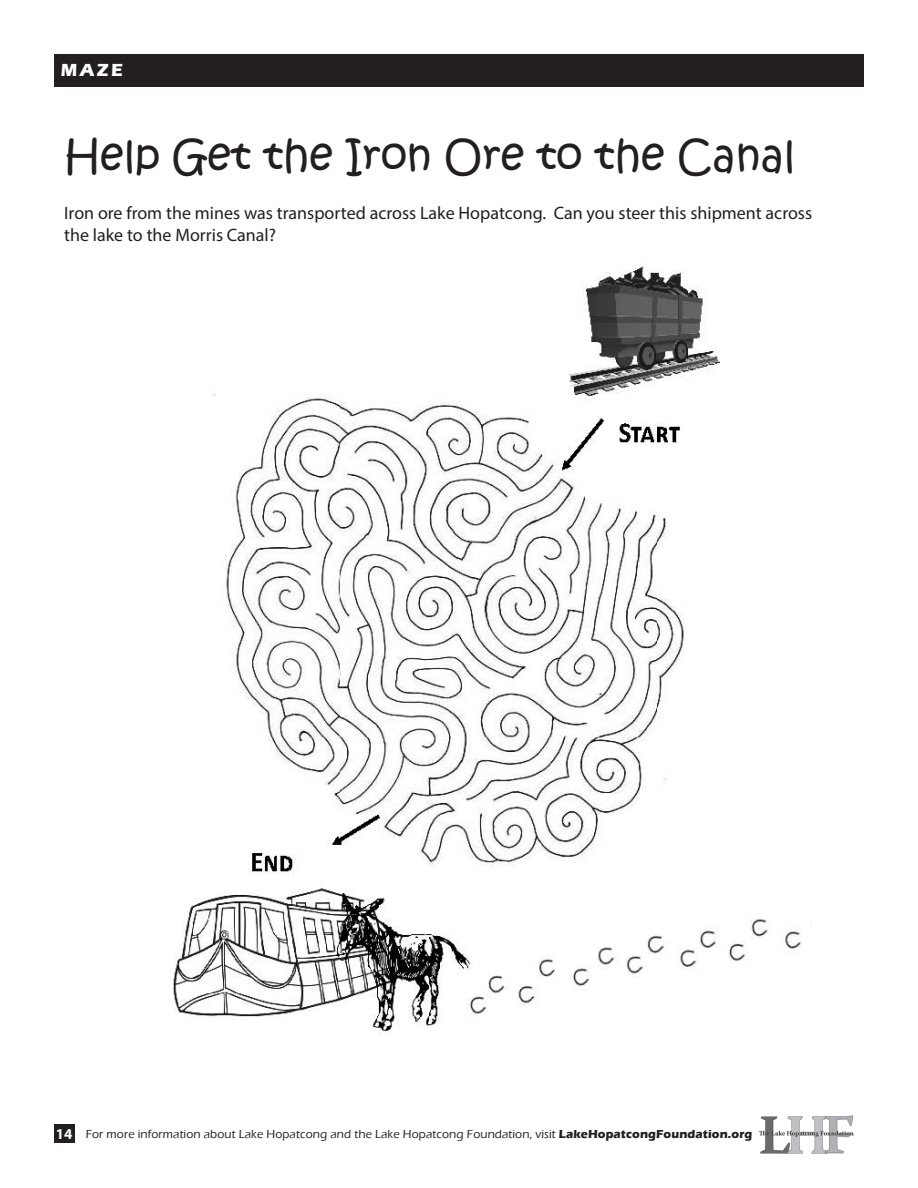
<style>
.page{position:relative;width:918px;height:1188px;background:#fff}
.page>*{position:absolute;margin:0;border:0;box-sizing:border-box;transform-origin:0 0}
.t1{font:42px "Kristen ITC";color:#231f20}
.t2{font:18px/21.6px "Myriad Pro";color:#231f20}
.t3{font:700 18px "Eras ITC";color:#fff}
.t4{font:700 15px "Myriad Pro";color:#fff}
.t5{font:500 12px "Eras ITC";letter-spacing:.01em;color:#231f20}
.s1{font-weight:700}
</style>
<div class="page">
<img style="left:759px;top:1115px;width:94px;height:38px">
<div style="left:54px;top:1124px;width:21px;height:19px;background:#231f20"></div>
<div style="left:54px;top:54px;width:810px;height:32px;background:#231f20"></div>
<img style="left:173px;top:264px;width:628px;height:770px">
<div style="left:146px;top:248px;width:194px;height:72px;background:#fff"></div>
<div style="left:681px;top:382px;width:29px;height:12px;background:#fff"></div>
<p class="t3" style="left:61px;top:60px;width:64px">MAZE</p>
<p class="t1" style="left:64px;top:127px;width:733px">Help Get the Iron Ore to the Canal</p>
<p class="t2" style="left:64px;top:202px;width:750px">Iron ore from the mines was transported across Lake Hopatcong. Can you steer this shipment across the lake to the Morris Canal?</p>
<p class="t4" style="left:56px;top:1125px;width:18px">14</p>
<p class="t5" style="left:86px;top:1127px;width:668px">For more information about Lake Hopatcong and the Lake Hopatcong Foundation, visit <span class="s1">LakeHopatcongFoundation.org</span></p>
</div>
